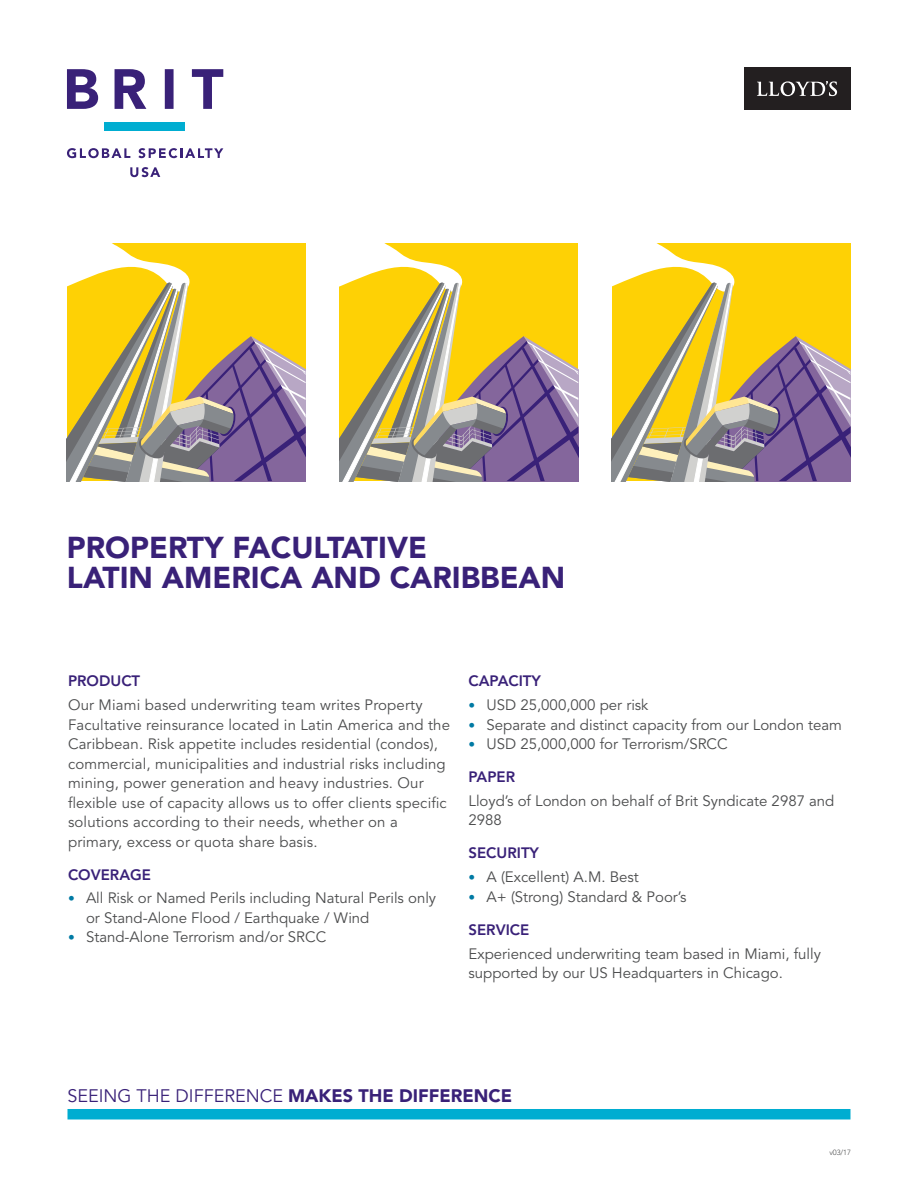
<style>
.page{position:relative;width:918px;height:1188px;background:#fff}
.page>*{position:absolute;margin:0;border:0;box-sizing:border-box;transform-origin:0 0}
._5L-_CONTACTS_LIGHT{font:900 30px "Avenir LT Std";color:#392178}
._5L-_CONTACTS_LIGHT-2{font:18px "Avenir LT Std";color:#392178}
._4L-_BODY_TEXT_LIGHT{font:15px/19.5px "Avenir LT Std";color:#4b4c4d}
._2-_SECTION_HEADING{font:800 15px "Avenir LT Std";color:#392178}
._4L-_BODY_TEXT_LIGHT-2{font:800 15px "Avenir LT Std";color:#392178}
.LEGAL_TEXT_LIGHT{font:300 7.5px "Avenir LT Std";color:#4b4c4d}
.s1{font-size:13.5px;color:#007aa4}
.s2{font-weight:900}
</style>
<div class="page">
<svg style="left:67px;top:69px;width:156px;height:40px"></svg>
<div style="left:105px;top:122px;width:80px;height:9px;background:#00add1"></div>
<svg style="left:67px;top:148px;width:63px;height:10px"></svg>
<svg style="left:138px;top:148px;width:85px;height:10px"></svg>
<svg style="left:130px;top:167px;width:30px;height:10px"></svg>
<svg style="left:67px;top:243px;width:239px;height:238px;background:#c8ae5c"></svg>
<svg style="left:339px;top:243px;width:239px;height:238px;background:#c8ae5c"></svg>
<svg style="left:612px;top:243px;width:239px;height:238px;background:#ccb057"></svg>
<div style="left:68px;top:1109px;width:782px;height:10px;background:#00add1"></div>
<div style="left:744px;top:68px;width:106px;height:42px;background:#231f20"></div>
<svg style="left:757px;top:81px;width:80px;height:15px"></svg>
<p class="_5L-_CONTACTS_LIGHT" style="left:67px;top:530px;width:362px">PROPERTY FACULTATIVE</p>
<p class="_5L-_CONTACTS_LIGHT" style="left:67px;top:560px;width:500px">LATIN AMERICA AND CARIBBEAN</p>
<p class="_2-_SECTION_HEADING" style="left:68px;top:672px;width:74px">PRODUCT</p>
<p class="_4L-_BODY_TEXT_LIGHT" style="left:68px;top:696px;width:384px">Our Miami based underwriting team writes Property Facultative reinsurance located in Latin America and the Caribbean. Risk appetite includes residential (condos), commercial, municipalities and industrial risks including mining, power generation and heavy industries. Our flexible use of capacity allows us to offer clients specific solutions according to their needs, whether on a primary, excess or quota share basis.</p>
<p class="_2-_SECTION_HEADING" style="left:68px;top:866px;width:85px">COVERAGE</p>
<p class="_4L-_BODY_TEXT_LIGHT" style="left:86px;top:889px;width:352px;text-indent:-18px"><span class="s1">•</span> All Risk or Named Perils including Natural Perils only or Stand-Alone Flood / Earthquake / Wind</p>
<p class="_4L-_BODY_TEXT_LIGHT" style="left:68px;top:928px;width:260px"><span class="s1">•</span> Stand-Alone Terrorism and/or SRCC</p>
<p class="_4L-_BODY_TEXT_LIGHT-2" style="left:469px;top:672px;width:74px">CAPACITY</p>
<p class="_4L-_BODY_TEXT_LIGHT" style="left:469px;top:696px;width:182px"><span class="s1">•</span> USD 25,000,000 per risk</p>
<p class="_4L-_BODY_TEXT_LIGHT" style="left:469px;top:715px;width:375px"><span class="s1">•</span> Separate and distinct capacity from our London team</p>
<p class="_4L-_BODY_TEXT_LIGHT" style="left:469px;top:735px;width:261px"><span class="s1">•</span> USD 25,000,000 for Terrorism/SRCC</p>
<p class="_2-_SECTION_HEADING" style="left:469px;top:768px;width:48px">PAPER</p>
<p class="_4L-_BODY_TEXT_LIGHT" style="left:469px;top:791px;width:367px">Lloyd’s of London on behalf of Brit Syndicate 2987 and<br>2988</p>
<p class="_2-_SECTION_HEADING" style="left:469px;top:844px;width:72px">SECURITY</p>
<p class="_4L-_BODY_TEXT_LIGHT" style="left:469px;top:868px;width:172px"><span class="s1">•</span> A (Excellent) A.M. Best</p>
<p class="_4L-_BODY_TEXT_LIGHT" style="left:469px;top:887px;width:220px"><span class="s1">•</span> A+ (Strong) Standard &amp; Poor’s</p>
<p class="_2-_SECTION_HEADING" style="left:469px;top:921px;width:62px">SERVICE</p>
<p class="_4L-_BODY_TEXT_LIGHT" style="left:469px;top:944px;width:354px">Experienced underwriting team based in Miami, fully supported by our US Headquarters in Chicago.</p>
<p class="_5L-_CONTACTS_LIGHT-2" style="left:68px;top:1086px;width:446px">SEEING THE DIFFERENCE <span class="s2">MAKES THE DIFFERENCE</span></p>
<p class="LEGAL_TEXT_LIGHT" style="left:829px;top:1148px;width:23px">v03/17</p>
</div>
